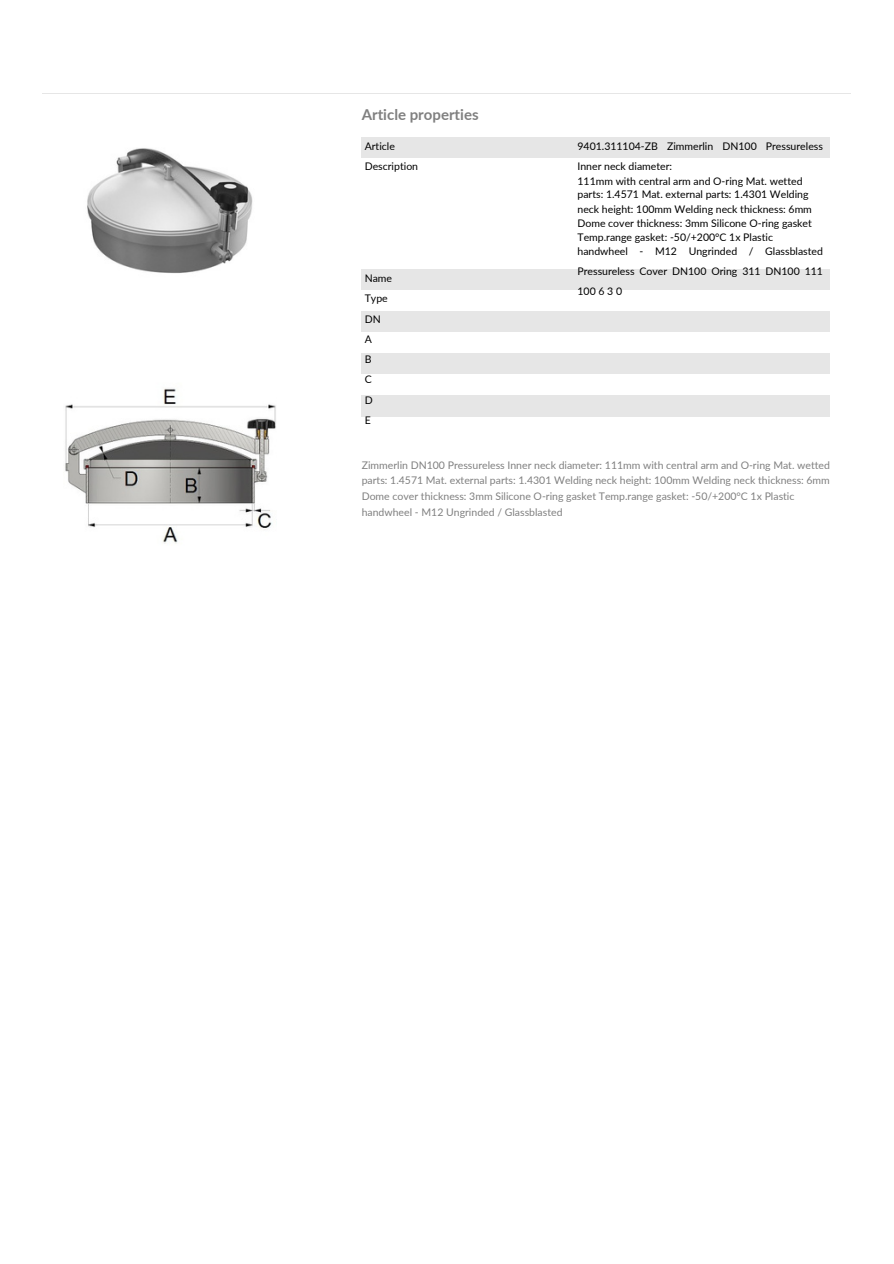
<style>
.page{position:relative;width:894px;height:1264px;background:#fff}
.page>*{position:absolute;margin:0;border:0;box-sizing:border-box;transform-origin:0 0}
.t1{font:700 15px "Lato";color:#808080}
.t2{font:10.5px/20.2px "Lato";color:#000}
.t3{font:10.5px/15.8px "Lato";color:#808080}
</style>
<div class="page">
<hr style="left:43px;top:93px;width:807px;height:1px;background:#e6e6e6">
<img style="left:87px;top:148px;width:166px;height:126px">
<img style="left:65px;top:388px;width:211px;height:156px">
<div style="left:361px;top:138px;width:468px;height:21px;background:#e6e6e6"></div>
<div style="left:361px;top:270px;width:468px;height:21px;background:#e6e6e6"></div>
<div style="left:361px;top:312px;width:468px;height:21px;background:#e6e6e6"></div>
<div style="left:361px;top:354px;width:468px;height:21px;background:#e6e6e6"></div>
<div style="left:361px;top:396px;width:468px;height:21px;background:#e6e6e6"></div>
<p class="t1" style="left:361px;top:105px;width:118px">Article properties</p>
<p class="t2" style="left:364px;top:136px;width:55px">Article<br>Description</p>
<p class="t2" style="left:577px;top:136px;width:247px">9401.311104-ZB Zimmerlin DN100 Pressureless<br>Inner neck diameter:</p>
<p class="t2" style="left:577px;top:171px;width:226px">111mm with central arm and O-ring Mat. wetted</p>
<p class="t2" style="left:577px;top:184px;width:232px">parts: 1.4571 Mat. external parts: 1.4301 Welding</p>
<p class="t2" style="left:577px;top:199px;width:236px">neck height: 100mm Welding neck thickness: 6mm</p>
<p class="t2" style="left:577px;top:212px;width:236px">Dome cover thickness: 3mm Silicone O-ring gasket</p>
<p class="t2" style="left:577px;top:227px;width:197px">Temp.range gasket: -50/+200°C 1x Plastic</p>
<p class="t2" style="left:577px;top:240px;width:247px;text-align:justify">handwheel - M12 Ungrinded / Glassblasted Pressureless Cover DN100 Oring 311 DN100 111<br>100630</p>
<h1 class="t2" style="left:364px;top:268px;width:29px">Name<br>Type<br>DN<br>A<br>B<br>C<br>D<br>E</h1>
<p class="t3" style="left:361px;top:456px;width:469px">Zimmerlin DN100 Pressureless Inner neck diameter: 111mm with central arm and O-ring Mat. wetted parts: 1.4571 Mat. external parts: 1.4301 Welding neck height: 100mm Welding neck thickness: 6mm Dome cover thickness: 3mm Silicone O-ring gasket Temp.range gasket: -50/+200°C 1x Plastic handwheel - M12 Ungrinded / Glassblasted</p>
</div>
